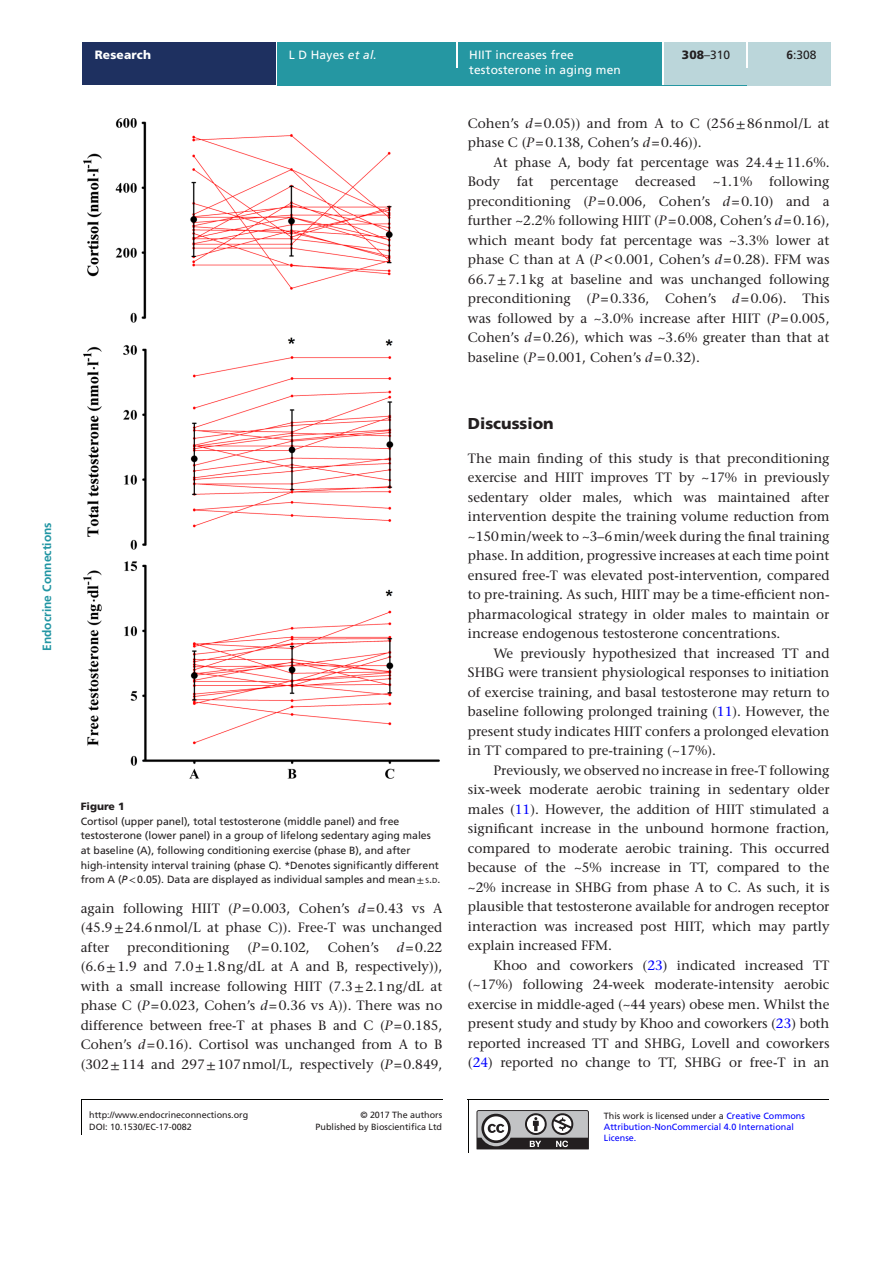
<style>
.page{position:relative;width:893px;height:1263px;background:#fff}
.page>*{position:absolute;margin:0;border:0;box-sizing:border-box;transform-origin:0 0}
.t1{font:900 15.75px "Frutiger LT Std";color:#231f20}
.TXI{font:500 13.5px/19.5px "Stone Serif Std";color:#231f20;text-align:justify}
.TXT{font:500 13.5px/19.5px "Stone Serif Std";color:#231f20;text-align:justify}
.t2{font:12px/14.7px "Frutiger LT Std";letter-spacing:.015em;color:#fff}
.t3{font:700 12px "Frutiger LT Std";color:#2195a3}
.TXT-2{font:12px "Frutiger LT Std";color:#231f20}
.TXT-3{font:900 12px "Frutiger LT Std";letter-spacing:.015em;color:#fff}
.FC{font:10.5px/14.7px "Frutiger LT Std";color:#231f20}
.FC-2{font:900 10.5px "Frutiger LT Std";color:#231f20}
.TXT-4{font:9px/12px "Frutiger LT Std";color:#231f20;text-align:right}
.t4{font:9px/11.2px "Frutiger LT Std";color:#00f}
.s1{font-style:italic}
.s2{font-weight:900}
.s3{font-weight:700}
.s4{font-family:"STIX General"}
.s5{font-size:7.35px}
.s6{font-style:inherit}
.s7{font-family:"STIX General";font-weight:400}
.s8{color:#00f}
.s9{color:#231f20}
</style>
<div class="page">
<hr style="left:81px;top:1099px;width:1px;height:36px;background:#040503">
<hr style="left:468px;top:1099px;width:1px;height:54px;background:#040503">
<hr style="left:81px;top:1099px;width:361px;height:1px;background:#040503">
<hr style="left:468px;top:1099px;width:361px;height:1px;background:#040503">
<svg style="left:476px;top:1110px;width:113px;height:39px;background:#8a898a"></svg>
<div style="left:82px;top:43px;width:194px;height:42px;background:#1e3060"></div>
<div style="left:277px;top:51px;width:554px;height:34px;background:#2597a2"></div>
<div style="left:277px;top:43px;width:179px;height:8px;background:#2597a2"></div>
<hr style="left:456px;top:43px;width:2px;height:25px;background:#fff">
<div style="left:458px;top:43px;width:205px;height:42px;background:#2597a2"></div>
<hr style="left:663px;top:43px;width:1px;height:42px;background:#fff">
<div style="left:664px;top:43px;width:83px;height:42px;background:#bbd6da"></div>
<div style="left:747px;top:68px;width:84px;height:17px;background:#bbd6da"></div>
<svg style="left:747px;top:51px;width:1px;height:17px"></svg>
<div style="left:748px;top:43px;width:83px;height:25px;background:#bbd6da"></div>
<img style="left:83px;top:118px;width:357px;height:661px">
<p class="t3" style="left:40px;top:651px;width:130px;rotate:-90deg">Endocrine Connections</p>
<p class="TXT-3" style="left:95px;top:48px;width:58px">Research</p>
<p class="t2" style="left:289px;top:48px;width:90px">L D Hayes <span class="s1">et al.</span></p>
<p class="t2" style="left:469px;top:48px;width:153px">HIIT increases free testosterone in aging men</p>
<p class="TXT-2" style="left:682px;top:48px;width:50px"><span class="s2">308</span>–310</p>
<p class="TXT-2" style="left:786px;top:48px;width:32px"><span class="s3">6</span>:308</p>
<p class="FC-2" style="left:81px;top:800px;width:45px">Figure 1</p>
<p class="FC" style="left:81px;top:814px;width:361px">Cortisol (upper panel), total testosterone (middle panel) and free testosterone (lower panel) in a group of lifelong sedentary aging males at baseline (A), following conditioning exercise (phase B), and after high-intensity interval training (phase C). *Denotes significantly different from A (<span class="s1">P</span><span class="s4">&lt;</span>0.05). Data are displayed as individual samples and mean<span class="s4">±</span> <span class="s5">s</span><span class="s6">.</span><span class="s5">d</span>.</p>
<p class="TXT" style="left:81px;top:898px;width:363px">again following HIIT (<span class="s1">P</span>=0.003, Cohen’s <span class="s1">d</span>=0.43 vs A (45.9<span class="s7">±</span>24.6nmol/L at phase C)). Free-T was unchanged after</p>
<p class="TXT" style="left:81px;top:937px;width:363px;text-indent:316px"><span class="s1">d</span>=0.22 (6.6<span class="s7">±</span>1.9 and 7.0<span class="s7">±</span>1.8ng/dL at A and B, respectively)), with a small increase following HIIT (7.3<span class="s7">±</span>2.1ng/dL at phase C (<span class="s1">P</span>=0.023, Cohen’s <span class="s1">d</span>=0.36 vs A)). There was no difference between free-T at phases B and C (<span class="s1">P</span>=0.185, Cohen’s <span class="s1">d</span>=0.16). Cortisol was unchanged from A to B (302<span class="s7">±</span>114 and 297<span class="s7">±</span>107nmol/L, respectively (<span class="s1">P</span>=0.849,</p>
<p class="TXT" style="left:127px;top:937px;width:104px">preconditioning</p>
<p class="TXT" style="left:248px;top:937px;width:64px">(<span class="s1">P</span>=0.102,</p>
<p class="TXT" style="left:328px;top:937px;width:52px">Cohen’s</p>
<p class="TXT-4" style="left:89px;top:1109px;width:161px">http://www.endocrineconnections.org</p>
<p class="TXT-4" style="left:316px;top:1109px;width:128px">© 2017 The authors<br>Published by Bioscientifica Ltd</p>
<p class="TXT-4" style="left:89px;top:1121px;width:104px">DOI: 10.1530/EC-17-0082</p>
<p class="TXT" style="left:468px;top:113px;width:363px">Cohen’s <span class="s1">d</span>=0.05)) and from A to C (256<span class="s7">±</span>86nmol/L at phase C (<span class="s1">P</span>=0.138, Cohen’s <span class="s1">d</span>=0.46)).</p>
<p class="TXI" style="left:468px;top:152px;width:363px;text-indent:26px">At phase A, body fat percentage was 24.4<span class="s7">±</span>11.6%.<br>Body fat percentage decreased ~1.1% following preconditioning (<span class="s1">P</span>=0.006, Cohen’s <span class="s1">d</span>=0.10) and a further ~2.2% following HIIT (<span class="s1">P</span>=0.008, Cohen’s <span class="s1">d</span>=0.16), which meant body fat percentage was ~3.3% lower at phase C than at A (<span class="s1">P</span><span class="s7">&lt;</span>0.001, Cohen’s <span class="s1">d</span>=0.28). FFM was 66.7<span class="s7">±</span>7.1kg at baseline and was unchanged following preconditioning (<span class="s1">P</span>=0.336, Cohen’s <span class="s1">d</span>=0.06). This was followed by a ~3.0% increase after HIIT (<span class="s1">P</span>=0.005, Cohen’s <span class="s1">d</span>=0.26), which was ~3.6% greater than that at baseline (<span class="s1">P</span>=0.001, Cohen’s <span class="s1">d</span>=0.32).</p>
<h1 class="t1" style="left:468px;top:414px;width:87px">Discussion</h1>
<p class="TXT" style="left:468px;top:448px;width:363px">The main finding of this study is that preconditioning exercise and HIIT improves TT by ~17% in previously sedentary older males, which was maintained after intervention despite the training volume reduction from ~150min/week to ~3–6min/week during the final training phase. In addition, progressive increases at each time point ensured free-T was elevated post-intervention, compared to pre-training. As such, HIIT may be a time-efficient non&shy;pharmacological strategy in older males to maintain or increase endogenous testosterone concentrations.</p>
<p class="TXI" style="left:468px;top:643px;width:363px;text-indent:26px">We previously hypothesized that increased TT and SHBG were transient physiological responses to initiation of exercise training, and basal testosterone may return to baseline following prolonged training (<span class="s8">11</span>). However, the present study indicates HIIT confers a prolonged elevation in TT compared to pre-training (~17%).</p>
<p class="TXI" style="left:468px;top:760px;width:363px;text-indent:26px">Previously, we observed no increase in free-T following six-week moderate aerobic training in sedentary older males (<span class="s8">11</span>). However, the addition of HIIT stimulated a significant increase in the unbound hormone fraction, compared to moderate aerobic training. This occurred because of the ~5% increase in TT, compared to the ~2% increase in SHBG from phase A to C. As such, it is plausible that testosterone available for androgen receptor interaction was increased post HIIT, which may partly explain increased FFM.</p>
<p class="TXI" style="left:468px;top:955px;width:363px;text-indent:26px">Khoo and coworkers (<span class="s8">23</span>) indicated increased TT (~17%) following 24-week moderate-intensity aerobic exercise in middle-aged (~44 years) obese men. Whilst the present study and study by Khoo and coworkers (<span class="s8">23</span>) both reported increased TT and SHBG, Lovell and coworkers (<span class="s8">24</span>) reported no change to TT, SHBG or free-T in an</p>
<p class="t4" style="left:604px;top:1110px;width:203px"><span class="s9">This work is licensed under a</span> Creative Commons<br>Attribution-NonCommercial 4.0 International<br>License.</p>
</div>
